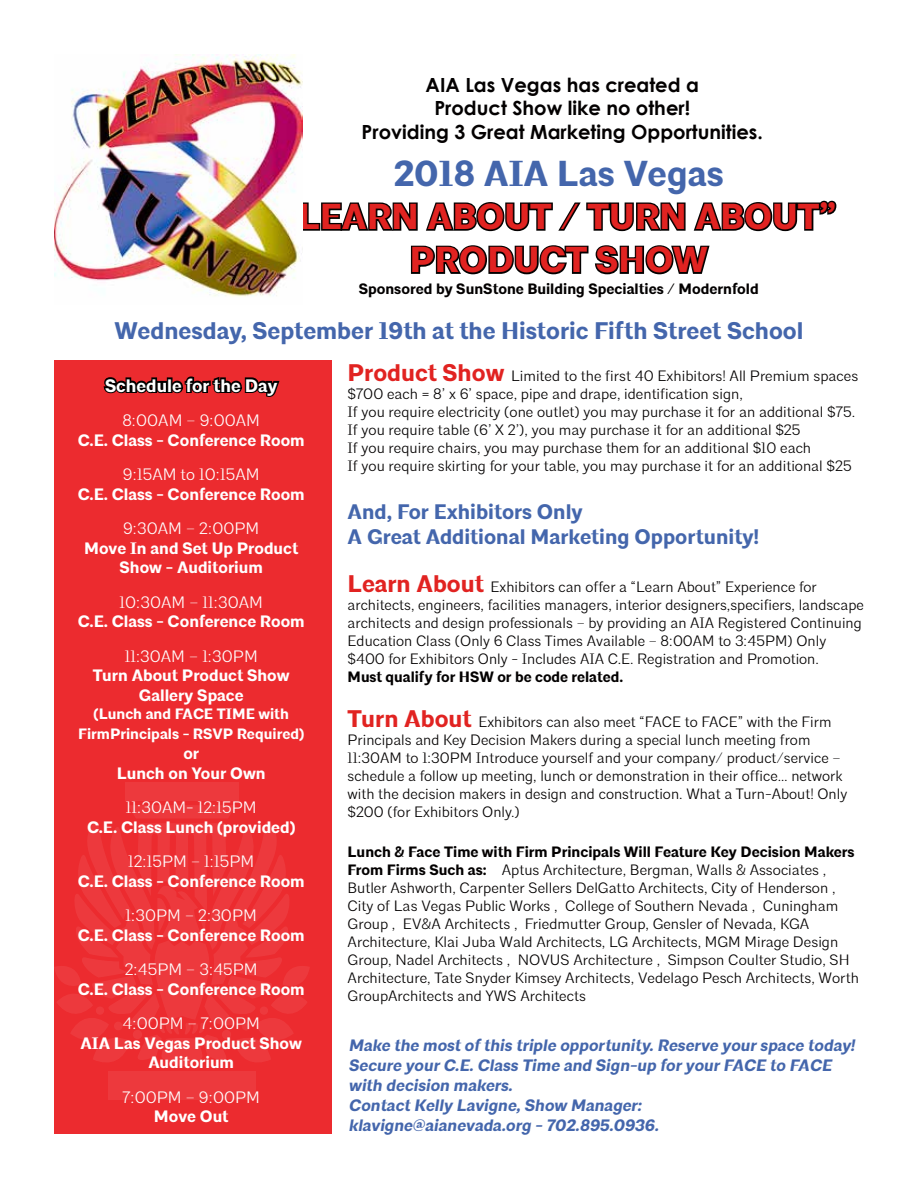
<style>
.page{position:relative;width:918px;height:1188px;background:#fff}
.page>*{position:absolute;margin:0;border:0;box-sizing:border-box;transform-origin:0 0}
.t1{font:700 36px/43.2px "Architype";color:#e12321;text-align:center}
.t2{font:700 36px "Architype";color:#4466ac}
.t3{font:700 24px "Architype";color:#4466ac}
.t4{font:700 21px/25.2px "Architype";color:#4466ac}
.t5{font:700 19.5px/23.4px "Century Gothic";color:#030000;text-align:center}
.t6{font:700 18px "Architype";color:#fff}
.t7{font:700 16.5px/19.8px "Architype";color:#fff;text-align:center}
.t8{font:italic 700 16.5px/19.8px "Architype";color:#4466ac}
.t9{font:300 16.5px "Architype";color:#fff}
.t10{font:300 15px/18px "Architype";color:#030000}
.t11{font:700 15px "Architype";color:#030000}
.t12{font:700 15px/19.8px "Architype";color:#fff;text-align:center}
.s1{font-weight:700;font-size:24px;color:#e12321}
.s2{font-weight:700}
</style>
<div class="page">
<div style="left:54px;top:360px;width:278px;height:774px;background:#ec2b2f"></div>
<div style="left:108px;top:1071px;width:148px;height:28px;background:#ed393d"></div>
<div style="left:125px;top:782px;width:114px;height:18px;background:#ed393d"></div>
<svg style="left:54px;top:805px;width:256px;height:261px"></svg>
<svg style="left:103px;top:200px;width:734px;height:197px"></svg>
<img style="left:54px;top:54px;width:249px;height:250px">
<h3 class="t5" style="left:362px;top:72px;width:403px">AIA Las Vegas has created a<br>Product Show like no other!<br>Providing 3 Great Marketing Opportunities.</h3>
<h1 class="t2" style="left:394px;top:152px;width:332px">2018 AIA Las Vegas</h1>
<h1 class="t1" style="left:281px;top:196px;width:556px">“LEARN ABOUT / TURN ABOUT”<br>PRODUCT SHOW</h1>
<p class="t11" style="left:359px;top:280px;width:402px">Sponsored by SunStone Building Specialties / Modernfold</p>
<h2 class="t3" style="left:115px;top:316px;width:690px">Wednesday, September 19th at the Historic Fifth Street School</h2>
<p class="t10" style="left:348px;top:367px;width:512px"><span class="s1">Product Show</span> Limited to the first 40 Exhibitors! All Premium spaces $700 each = 8’ x 6’ space, pipe and drape, identification sign,<br>If you require electricity (one outlet) you may purchase it for an additional $75.<br>If you require table (6’ X 2’), you may purchase it for an additional $25<br>If you require chairs, you may purchase them for an additional $10 each<br>If you require skirting for your table, you may purchase it for an additional $25</p>
<h3 class="t4" style="left:348px;top:499px;width:413px">And, For Exhibitors Only<br>A Great Additional Marketing Opportunity!</h3>
<p class="t10" style="left:348px;top:578px;width:518px"><span class="s1">Learn About</span> Exhibitors can offer a “Learn About” Experience for architects, engineers, facilities managers, interior designers,specifiers, landscape architects and design professionals – by providing an AIA Registered Continuing Education Class (Only 6 Class Times Available – 8:00AM to 3:45PM) Only $400 for Exhibitors Only - Includes AIA C.E. Registration and Promotion.</p>
<p class="t11" style="left:348px;top:668px;width:277px">Must qualify for HSW or be code related.</p>
<p class="t10" style="left:348px;top:713px;width:501px"><span class="s1">Turn About</span> Exhibitors can also meet “FACE to FACE” with the Firm Principals and Key Decision Makers during a special lunch meeting from 11:30AM to 1:30PM Introduce yourself and your company/ product/service – schedule a follow up meeting, lunch or demonstration in their office… network with the decision makers in design and construction. What a Turn-About! Only $200 (for Exhibitors Only.)</p>
<p class="t10" style="left:348px;top:843px;width:513px"><span class="s2">Lunch &amp; Face Time with Firm Principals Will Feature Key Decision Makers From Firms Such as:</span> Aptus Architecture, Bergman, Walls &amp; Associates , Butler Ashworth, Carpenter Sellers DelGatto Architects, City of Henderson , City of Las Vegas Public Works , College of Southern Nevada , Cuningham Group , EV&amp;A Architects , Friedmutter Group, Gensler of Nevada, KGA Architecture, Klai Juba Wald Architects, LG Architects, MGM Mirage Design Group, Nadel Architects , NOVUS Architecture , Simpson Coulter Studio, SH Architecture, Tate Snyder Kimsey Architects, Vedelago Pesch Architects, Worth GroupArchitects and YWS Architects</p>
<p class="t6" style="left:105px;top:374px;width:174px">Schedule for the Day</p>
<p class="t9" style="left:122px;top:410px;width:139px">8:00AM – 9:00AM</p>
<p class="t7" style="left:78px;top:430px;width:228px">C.E. Class - Conference Room</p>
<p class="t9" style="left:123px;top:464px;width:138px">9:15AM to 10:15AM</p>
<p class="t7" style="left:78px;top:484px;width:228px">C.E. Class - Conference Room</p>
<p class="t9" style="left:123px;top:518px;width:138px">9:30AM – 2:00PM</p>
<p class="t7" style="left:84px;top:539px;width:216px">Move In and Set Up Product<br>Show - Auditorium</p>
<p class="t9" style="left:120px;top:592px;width:145px">10:30AM – 11:30AM</p>
<p class="t7" style="left:78px;top:612px;width:228px">C.E. Class - Conference Room</p>
<p class="t9" style="left:125px;top:646px;width:135px">11:30AM – 1:30PM</p>
<p class="t7" style="left:93px;top:666px;width:198px">Turn About Product Show<br>Gallery Space</p>
<p class="t12" style="left:78px;top:705px;width:228px">(Lunch and FACE TIME with<br>FirmPrincipals - RSVP Required)</p>
<p class="t7" style="left:117px;top:744px;width:150px">or<br>Lunch on Your Own</p>
<p class="t9" style="left:126px;top:797px;width:132px">11:30AM- 12:15PM</p>
<p class="t7" style="left:87px;top:817px;width:210px">C.E. Class Lunch (provided)</p>
<p class="t9" style="left:128px;top:851px;width:128px">12:15PM – 1:15PM</p>
<p class="t7" style="left:78px;top:872px;width:228px">C.E. Class - Conference Room</p>
<p class="t9" style="left:126px;top:905px;width:133px">1:30PM – 2:30PM</p>
<p class="t7" style="left:78px;top:926px;width:228px">C.E. Class - Conference Room</p>
<p class="t9" style="left:125px;top:959px;width:134px">2:45PM – 3:45PM</p>
<p class="t7" style="left:78px;top:980px;width:228px">C.E. Class - Conference Room</p>
<p class="t9" style="left:123px;top:1013px;width:139px">4:00PM – 7:00PM</p>
<p class="t7" style="left:80px;top:1034px;width:223px">AIA Las Vegas Product Show<br>Auditorium</p>
<p class="t9" style="left:123px;top:1087px;width:139px">7:00PM – 9:00PM</p>
<p class="t7" style="left:154px;top:1107px;width:76px">Move Out</p>
<p class="t8" style="left:349px;top:1036px;width:511px">Make the most ofthis triple opportunity.Reserve yourspace today!<br>Secure yourC.E.Class Time and Sign-up foryourFACE to FACE with decision makers.<br>Contact Kelly Lavigne,Show Manager:<br>klavigne@aianevada.org - 702.895.0936.</p>
</div>
